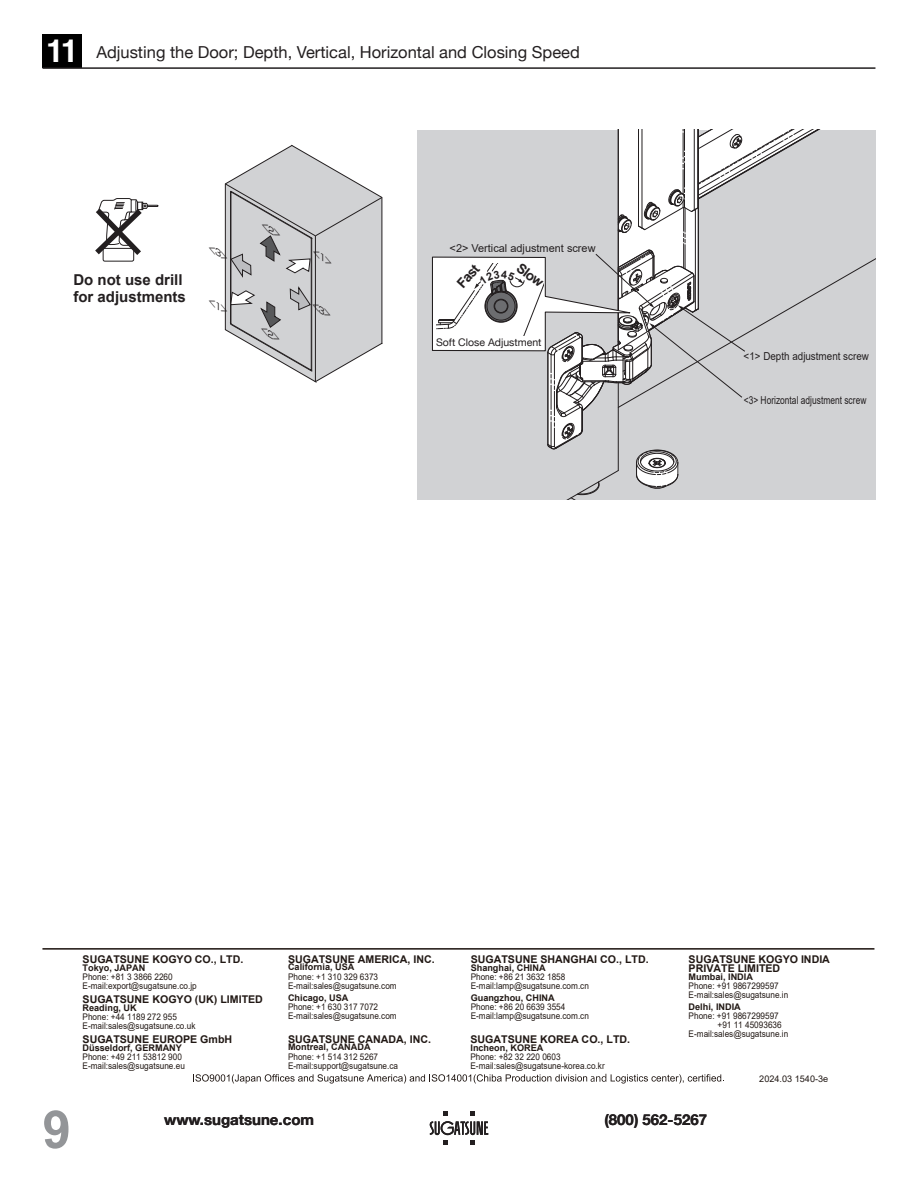
<style>
.page{position:relative;width:918px;height:1188px;background:#fff}
.page>*{position:absolute;margin:0;border:0;box-sizing:border-box;transform-origin:0 0}
.t1{font:700 52.5px "Arial";color:#939598}
.t2{font:16.5px "Helvetica Neue";color:#231f20}
.t3{font:700 15px "Helvetica Neue";color:#231f20}
.t4{font:700 15px/16.8px "Arial";color:#231f20;text-align:right}
.t5{font:700 13.65px "Arial";color:#231f20}
.t6{font:10.95px "Arial";color:#231f20;scale:.77 1}
.t7{font:10.95px "Arial";color:#231f20}
.t8{font:10.95px "Arial";color:#231f20;scale:.9 1}
.t9{font:700 10.65px/9.1px "Arial";color:#211814}
.t10{font:10.5px "Helvetica Neue";color:#231f20}
.t11{font:9.15px/9.1px "Arial";color:#211814;scale:.9 1}
.t12{font:700 9.15px "Arial";color:#211814}
.t13{font:9.15px "Arial";color:#211814}
.s1{font-family:"Helvetica";font-weight:700;font-size:31.95px;color:#fff}
.s2{font-size:21.6px;color:#fff}
</style>
<div class="page">
<svg style="left:430px;top:1112px;width:58px;height:33px"></svg>
<svg style="left:43px;top:34px;width:39px;height:33px"></svg>
<hr style="left:43px;top:67px;width:832px;height:2px;background:#231f20">
<svg style="left:95px;top:198px;width:64px;height:64px"></svg>
<hr style="left:42px;top:948px;width:832px;height:2px;background:#211814">
<svg style="left:193px;top:1074px;width:531px;height:10px"></svg>
<svg style="left:426px;top:130px;width:449px;height:369px"></svg>
<svg style="left:224px;top:145px;width:159px;height:238px"></svg>
<h2 class="t2" style="left:46px;top:40px;width:535px"><span class="s1">11</span> Adjusting the Door; Depth, Vertical, Horizontal and Closing Speed</h2>
<p class="t7" style="left:450px;top:240px;width:147px">&lt;2&gt; Vertical adjustment screw</p>
<h3 class="t4" style="left:45px;top:272px;width:142px"><span class="s2">1</span> Do not use drill for adjustments</h3>
<h3 class="t5" style="left:452px;top:279px;width:27px;rotate:-48deg">Fast</h3>
<h3 class="t5" style="left:524px;top:258px;width:31px;rotate:37deg">Slow</h3>
<p class="t10" style="left:436px;top:335px;width:107px">Soft Close Adjustment</p>
<p class="t8" style="left:744px;top:349px;width:141px">&lt;1&gt; Depth adjustment screw</p>
<p class="t6" style="left:744px;top:393px;width:161px">&lt;3&gt; Horizontal adjustment screw</p>
<p class="t9" style="left:83px;top:955px;width:162px">SUGATSUNE KOGYO CO., LTD.</p>
<p class="t12" style="left:83px;top:961px;width:64px">Tokyo, JAPAN</p>
<p class="t11" style="left:83px;top:972px;width:128px">Phone: +81 3 3866 2260<br>E-mail:export@sugatsune.co.jp</p>
<p class="t9" style="left:83px;top:995px;width:182px">SUGATSUNE KOGYO (UK) LIMITED</p>
<p class="t12" style="left:83px;top:1001px;width:56px">Reading, UK</p>
<p class="t11" style="left:83px;top:1012px;width:127px">Phone: +44 1189 272 955<br>E-mail:sales@sugatsune.co.uk</p>
<p class="t9" style="left:83px;top:1035px;width:151px">SUGATSUNE EUROPE GmbH</p>
<p class="t12" style="left:83px;top:1041px;width:101px">Dusseldorf, GERMANY</p>
<p class="t11" style="left:83px;top:1052px;width:115px">Phone: +49 211 53812 900<br>E-mail:sales@sugatsune.eu</p>
<p class="t9" style="left:288px;top:954px;width:148px">SUGATSUNE AMERICA, INC.</p>
<p class="t12" style="left:288px;top:961px;width:68px">California, USA</p>
<p class="t11" style="left:288px;top:972px;width:122px">Phone: +1 310 329 6373<br>E-mail:sales@sugatsune.com</p>
<p class="t12" style="left:288px;top:991px;width:62px">Chicago, USA</p>
<p class="t11" style="left:288px;top:1002px;width:122px">Phone: +1 630 317 7072<br>E-mail:sales@sugatsune.com</p>
<p class="t9" style="left:288px;top:1034px;width:145px">SUGATSUNE CANADA, INC.</p>
<p class="t12" style="left:288px;top:1041px;width:84px">Montreal, CANADA</p>
<p class="t11" style="left:288px;top:1052px;width:124px">Phone: +1 514 312 5267<br>E-mail:support@sugatsune.ca</p>
<p class="t9" style="left:471px;top:955px;width:180px">SUGATSUNE SHANGHAI CO., LTD.</p>
<p class="t12" style="left:471px;top:961px;width:77px">Shanghai, CHINA</p>
<p class="t11" style="left:471px;top:972px;width:133px">Phone: +86 21 3632 1858<br>E-mail:lamp@sugatsune.com.cn</p>
<p class="t12" style="left:471px;top:991px;width:86px">Guangzhou, CHINA</p>
<p class="t11" style="left:471px;top:1002px;width:133px">Phone: +86 20 6639 3554<br>E-mail:lamp@sugatsune.com.cn</p>
<p class="t9" style="left:470px;top:1035px;width:161px">SUGATSUNE KOREA CO., LTD.</p>
<p class="t12" style="left:470px;top:1041px;width:75px">Incheon, KOREA</p>
<p class="t11" style="left:470px;top:1052px;width:151px">Phone: +82 32 220 0603<br>E-mail:sales@sugatsune-korea.co.kr</p>
<p class="t9" style="left:689px;top:955px;width:143px">SUGATSUNE KOGYO INDIA<br>PRIVATE LIMITED</p>
<p class="t12" style="left:689px;top:970px;width:66px">Mumbai, INDIA</p>
<p class="t11" style="left:689px;top:981px;width:112px">Phone: +91 9867299597<br>E-mail:sales@sugatsune.in</p>
<p class="t12" style="left:689px;top:1000px;width:54px">Delhi, INDIA</p>
<p class="t11" style="left:689px;top:1011px;width:102px">Phone: +91 9867299597</p>
<p class="t11" style="left:718px;top:1021px;width:73px">+91 11 45093636</p>
<p class="t11" style="left:689px;top:1030px;width:112px">E-mail:sales@sugatsune.in</p>
<p class="t13" style="left:759px;top:1072px;width:70px">2024.03 1540-3e</p>
<h1 class="t1" style="left:43px;top:1095px;width:30px">9</h1>
<h3 class="t3" style="left:164px;top:1108px;width:151px">www.sugatsune.com</h3>
<h3 class="t3" style="left:605px;top:1108px;width:104px">(800) 562-5267</h3>
</div>
